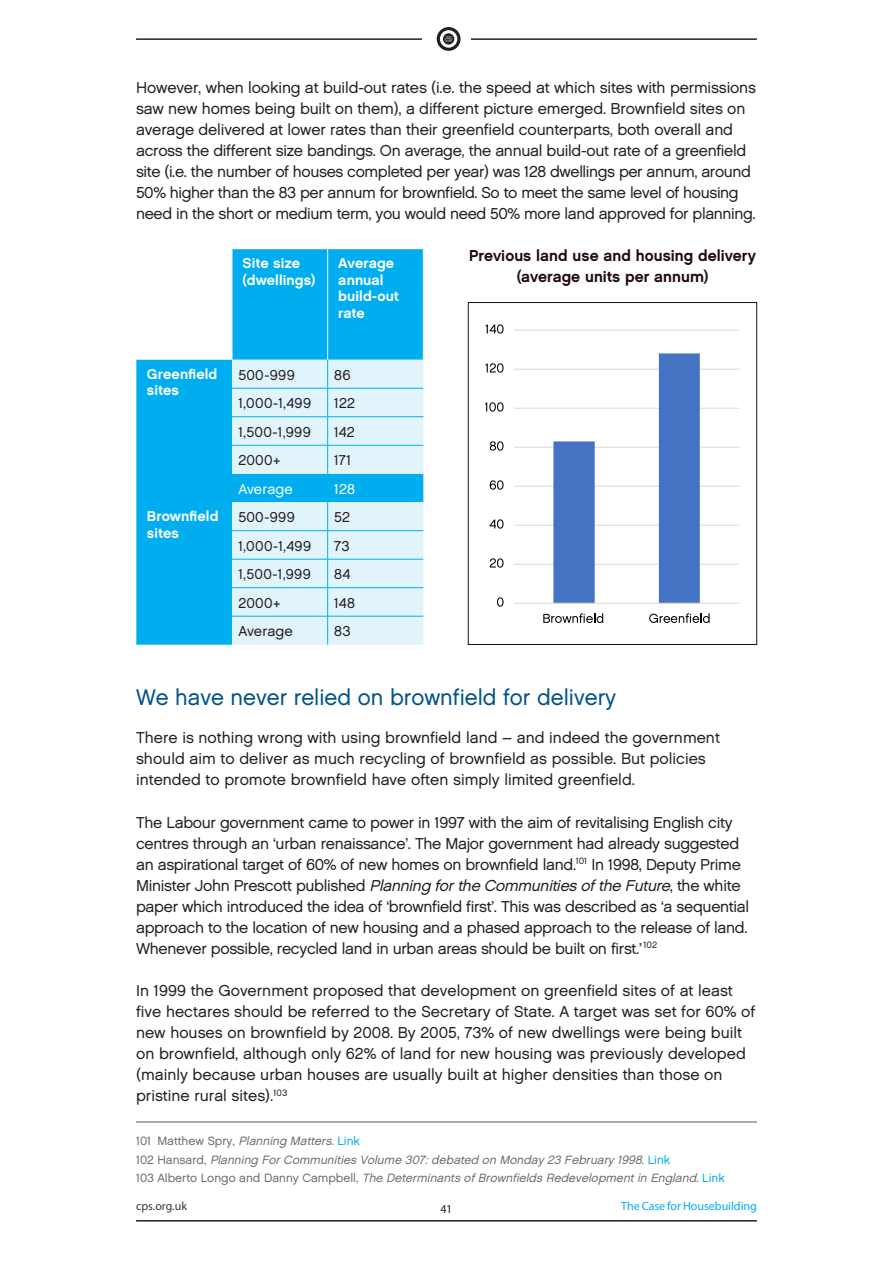
<style>
.page{position:relative;width:893px;height:1263px;background:#fff}
.page>*{position:absolute;margin:0;border:0;box-sizing:border-box;transform-origin:0 0}
.Blue_bullets{font:22.5px "Chalet London Nineteen Sixty";color:#01528a}
.t1{font:15.75px/21px "Chalet London Nineteen Sixty";letter-spacing:-.01em;color:#231f20}
.Blue_bullets-2{font:15.75px/20.5px "Chalet New York Nineteen Sixty";letter-spacing:.005em;color:#210b0d;text-align:center}
.Figure_caption{font:14.25px "Chalet London Nineteen Sixty";letter-spacing:.02em;color:#231f20}
.Figure_caption-2{font:14.25px/16.5px "Chalet New York Nineteen Sixty";letter-spacing:.01em;color:#fff}
.Figure_caption-3{font:14.25px "Chalet London Nineteen Sixty";letter-spacing:.005em;color:#fff}
.t2{font:italic 12px "Chalet London Nineteen Sixty";color:#6c6d70}
.t3{font:12px "Chalet London Nineteen Sixty";color:#6c6d70}
.Cover_Title{font:12px "Myriad Pro";color:#00aeef}
.Cover_Title-2{font:12px "Myriad Pro";color:#3a3838}
.Page_Nos{font:12px "Myriad Pro";color:#231f20}
.s1{font-style:italic}
.s2{color:#00aeef}
.s3{font-style:normal}
.s4{font-style:normal;color:#00aeef}
</style>
<div class="page">
<hr style="left:136px;top:1220px;width:621px;height:1px;background:#231f20">
<hr style="left:136px;top:1121px;width:621px;height:1px;background:#57585a">
<svg style="left:437px;top:27px;width:23px;height:24px"></svg>
<hr style="left:136px;top:38px;width:286px;height:2px;background:#231f20">
<hr style="left:471px;top:38px;width:286px;height:2px;background:#231f20">
<div style="left:468px;top:302px;width:289px;height:343px;border:1px solid #210b0d"></div>
<hr style="left:514px;top:330px;width:225px;height:1px;background:#d9d9d9">
<hr style="left:514px;top:369px;width:225px;height:1px;background:#d9d9d9">
<hr style="left:514px;top:408px;width:225px;height:1px;background:#d9d9d9">
<hr style="left:514px;top:447px;width:225px;height:1px;background:#d9d9d9">
<hr style="left:514px;top:486px;width:225px;height:1px;background:#d9d9d9">
<hr style="left:514px;top:525px;width:225px;height:1px;background:#d9d9d9">
<hr style="left:514px;top:564px;width:225px;height:1px;background:#d9d9d9">
<svg style="left:553px;top:353px;width:147px;height:250px"></svg>
<hr style="left:514px;top:603px;width:225px;height:1px;background:#d9d9d9">
<svg style="left:497px;top:597px;width:7px;height:10px"></svg>
<svg style="left:490px;top:558px;width:14px;height:10px"></svg>
<svg style="left:490px;top:519px;width:14px;height:10px"></svg>
<svg style="left:490px;top:480px;width:14px;height:10px"></svg>
<svg style="left:490px;top:441px;width:14px;height:10px"></svg>
<svg style="left:485px;top:402px;width:19px;height:10px"></svg>
<svg style="left:485px;top:363px;width:19px;height:10px"></svg>
<svg style="left:485px;top:324px;width:19px;height:10px"></svg>
<svg style="left:543px;top:613px;width:60px;height:10px"></svg>
<svg style="left:649px;top:613px;width:61px;height:10px"></svg>
<svg style="left:136px;top:249px;width:287px;height:396px;fill:#00aeef"></svg>
<svg style="left:232px;top:360px;width:191px;height:285px;background:#c8ecfa"></svg>
<hr style="left:232px;top:249px;width:1px;height:111px;background:#fff">
<hr style="left:327px;top:249px;width:1px;height:111px;background:#fff">
<svg style="left:327px;top:360px;width:1px;height:285px"></svg>
<hr style="left:232px;top:388px;width:96px;height:1px;background:#00aeef">
<hr style="left:328px;top:388px;width:95px;height:1px;background:#00aeef">
<hr style="left:232px;top:416px;width:96px;height:1px;background:#00aeef">
<hr style="left:328px;top:416px;width:95px;height:1px;background:#00aeef">
<hr style="left:232px;top:445px;width:96px;height:1px;background:#00aeef">
<hr style="left:328px;top:445px;width:95px;height:1px;background:#00aeef">
<hr style="left:232px;top:530px;width:96px;height:1px;background:#00aeef">
<hr style="left:328px;top:530px;width:95px;height:1px;background:#00aeef">
<hr style="left:232px;top:559px;width:96px;height:1px;background:#00aeef">
<hr style="left:328px;top:559px;width:95px;height:1px;background:#00aeef">
<hr style="left:232px;top:587px;width:96px;height:1px;background:#00aeef">
<hr style="left:328px;top:587px;width:95px;height:1px;background:#00aeef">
<hr style="left:232px;top:616px;width:96px;height:1px;background:#00aeef">
<hr style="left:328px;top:616px;width:95px;height:1px;background:#00aeef">
<p class="t1" style="left:136px;top:77px;width:621px">However, when looking at build-out rates (i.e. the speed at which sites with permissions saw new homes being built on them), a different picture emerged. Brownfield sites on average delivered at lower rates than their greenfield counterparts, both overall and across the different size bandings. On average, the annual build-out rate of a greenfield site (i.e. the number of houses completed per year) was 128 dwellings per annum, around 50% higher than the 83 per annum for brownfield. So to meet the same level of housing need in the short or medium term, you would need 50% more land approved for planning.</p>
<p class="Figure_caption-2" style="left:243px;top:255px;width:74px">Site size (dwellings)</p>
<p class="Figure_caption-2" style="left:338px;top:255px;width:62px">Average annual build-out rate</p>
<p class="Figure_caption-2" style="left:147px;top:366px;width:72px">Greenfield sites</p>
<p class="Figure_caption" style="left:238px;top:366px;width:58px">500-999</p>
<p class="Figure_caption" style="left:334px;top:366px;width:18px">86</p>
<p class="Figure_caption" style="left:238px;top:394px;width:74px">1,000-1,499</p>
<p class="Figure_caption" style="left:334px;top:394px;width:22px">122</p>
<p class="Figure_caption" style="left:238px;top:423px;width:74px">1,500-1,999</p>
<p class="Figure_caption" style="left:334px;top:423px;width:22px">142</p>
<p class="Figure_caption" style="left:238px;top:451px;width:43px">2000+</p>
<p class="Figure_caption" style="left:334px;top:451px;width:19px">171</p>
<p class="Figure_caption-3" style="left:238px;top:480px;width:56px">Average</p>
<p class="Figure_caption-3" style="left:334px;top:480px;width:22px">128</p>
<p class="Figure_caption-2" style="left:147px;top:508px;width:73px">Brownfield sites</p>
<p class="Figure_caption" style="left:238px;top:508px;width:58px">500-999</p>
<p class="Figure_caption" style="left:334px;top:508px;width:17px">52</p>
<p class="Figure_caption" style="left:238px;top:537px;width:74px">1,000-1,499</p>
<p class="Figure_caption" style="left:334px;top:537px;width:17px">73</p>
<p class="Figure_caption" style="left:238px;top:565px;width:74px">1,500-1,999</p>
<p class="Figure_caption" style="left:334px;top:565px;width:18px">84</p>
<p class="Figure_caption" style="left:238px;top:594px;width:43px">2000+</p>
<p class="Figure_caption" style="left:334px;top:594px;width:22px">148</p>
<p class="Figure_caption" style="left:238px;top:622px;width:56px">Average</p>
<p class="Figure_caption" style="left:334px;top:622px;width:18px">83</p>
<p class="Blue_bullets-2" style="left:469px;top:245px;width:288px">Previous land use and housing delivery (average units per annum)</p>
<p class="Blue_bullets" style="left:136px;top:684px;width:482px">We have never relied on brownfield for delivery</p>
<p class="t1" style="left:136px;top:727px;width:585px">There is nothing wrong with using brownfield land – and indeed the government should aim to deliver as much recycling of brownfield as possible. But policies intended to promote brownfield have often simply limited greenfield.</p>
<p class="t1" style="left:136px;top:811px;width:615px">The Labour government came to power in 1997 with the aim of revitalising English city centres through an ‘urban renaissance’. The Major government had already suggested an aspirational target of 60% of new homes on brownfield land.<sup>101</sup> In 1998, Deputy Prime Minister John Prescott published <span class="s1">Planning forthe Communitiesofthe Future</span>, the white paper which introduced the idea of ‘brownfield first’. This was described as ‘a sequential approach to the location of new housing and a phased approach to the release of land.<br>Whenever possible, recycled land in urban areas should be built on first.’ <sup>102</sup></p>
<p class="t1" style="left:136px;top:980px;width:621px">In 1999 the Government proposed that development on greenfield sites of at least five hectares should be referred to the Secretary of State. A target was set for 60% of new houses on brownfield by 2008. By 2005, 73% of new dwellings were being built on brownfield, although only 62% of land for new housing was previously developed (mainly because urban houses are usually built at higher densities than those on pristine rural sites).<sup>103</sup></p>
<p class="t3" style="left:136px;top:1133px;width:226px">101 Matthew Spry, <span class="s1">Planning Matters</span>. <span class="s2">Link</span></p>
<p class="t2" style="left:136px;top:1152px;width:536px"><span class="s3">1 0 2 H a n s a r d ,</span> Planning ForCommunities Volume 307:debated on Monday 23 February 1998<span class="s3">.</span> <span class="s4">L i n k</span></p>
<p class="t2" style="left:136px;top:1171px;width:590px"><span class="s3">1 0 3 A l b e r t o L o n g o a n d D a n n y C a m p b e l l ,</span> The Determinants ofBrownfields Redevelopmentin England. <span class="s4">L i n k</span></p>
<p class="Cover_Title-2" style="left:136px;top:1198px;width:52px">cps.org.uk</p>
<p class="Page_Nos" style="left:441px;top:1201px;width:13px">41</p>
<p class="Cover_Title" style="left:621px;top:1198px;width:137px">The Case for Housebuilding</p>
</div>
